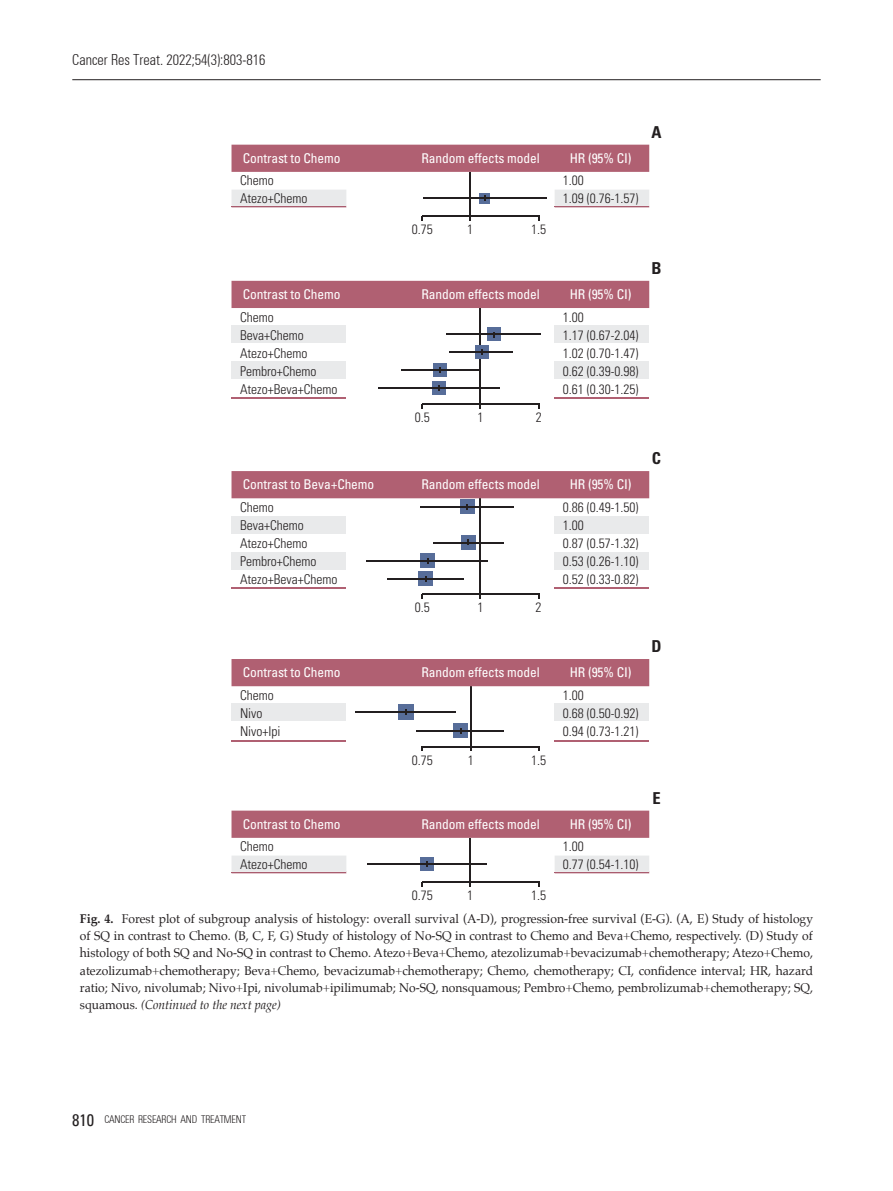
<style>
.page{position:relative;width:893px;height:1191px;background:#fff}
.page>*{position:absolute;margin:0;border:0;box-sizing:border-box;transform-origin:0 0}
.t1{font:700 condensed 16.5px "Univers";color:#231f20}
.t2{font:300 condensed 15px "Univers";color:#231f20;scale:.95 1}
.t3{font:300 condensed 13.5px/18px "Univers";color:#231f20}
.t4{font:condensed 13.5px/22.5px "Univers";letter-spacing:-.01em;color:#fff}
.t5{font:12.75px/17.2px "Palatino";color:#231f20;text-align:justify;scale:.95 1}
.t6{font:300 condensed 10.5px "Univers";letter-spacing:-.02em;color:#231f20;scale:.95 1}
.s1{font-weight:300;color:#231f20}
.s2{font-weight:400;color:#fff}
.s3{font-weight:700}
.s4{font-style:italic}
.s5{font-weight:400;font-size:16.5px}
</style>
<div class="page">
<hr style="left:72px;top:79px;width:749px;height:1px;background:#231f20">
<div style="left:420px;top:553px;width:15px;height:15px;background:#576d99"></div>
<hr style="left:366px;top:560px;width:122px;height:1px;background:#231f20">
<hr style="left:480px;top:308px;width:1px;height:101px;background:#231f20">
<div style="left:231px;top:326px;width:115px;height:17px;background:#e9eaeb"></div>
<div style="left:231px;top:362px;width:115px;height:17px;background:#e9eaeb"></div>
<div style="left:231px;top:281px;width:418px;height:27px;background:#b06072"></div>
<hr style="left:231px;top:397px;width:115px;height:2px;background:#b06072">
<div style="left:555px;top:326px;width:94px;height:17px;background:#e9eaeb"></div>
<div style="left:555px;top:362px;width:94px;height:17px;background:#e9eaeb"></div>
<hr style="left:555px;top:397px;width:94px;height:2px;background:#b06072">
<hr style="left:422px;top:403px;width:117px;height:2px;background:#231f20">
<div style="left:432px;top:381px;width:14px;height:14px;background:#576d99"></div>
<div style="left:433px;top:363px;width:14px;height:14px;background:#576d99"></div>
<div style="left:475px;top:345px;width:14px;height:14px;background:#576d99"></div>
<div style="left:487px;top:327px;width:14px;height:14px;background:#576d99"></div>
<hr style="left:450px;top:351px;width:63px;height:2px;background:#231f20">
<hr style="left:446px;top:333px;width:95px;height:2px;background:#231f20">
<hr style="left:401px;top:369px;width:79px;height:2px;background:#231f20">
<hr style="left:378px;top:387px;width:122px;height:2px;background:#231f20">
<hr style="left:480px;top:498px;width:1px;height:101px;background:#231f20">
<div style="left:231px;top:516px;width:115px;height:17px;background:#e9eaeb"></div>
<div style="left:231px;top:552px;width:115px;height:17px;background:#e9eaeb"></div>
<div style="left:231px;top:471px;width:418px;height:27px;background:#b06072"></div>
<hr style="left:231px;top:587px;width:115px;height:2px;background:#b06072">
<div style="left:555px;top:516px;width:94px;height:17px;background:#e9eaeb"></div>
<div style="left:555px;top:552px;width:94px;height:17px;background:#e9eaeb"></div>
<hr style="left:555px;top:587px;width:94px;height:2px;background:#b06072">
<hr style="left:422px;top:593px;width:117px;height:2px;background:#231f20">
<div style="left:461px;top:535px;width:15px;height:15px;background:#576d99"></div>
<div style="left:460px;top:499px;width:15px;height:15px;background:#576d99"></div>
<div style="left:418px;top:571px;width:15px;height:15px;background:#576d99"></div>
<hr style="left:433px;top:542px;width:71px;height:1px;background:#231f20">
<hr style="left:420px;top:506px;width:94px;height:1px;background:#231f20">
<hr style="left:387px;top:578px;width:77px;height:1px;background:#231f20">
<hr style="left:469px;top:172px;width:2px;height:49px;background:#231f20">
<div style="left:231px;top:145px;width:418px;height:27px;background:#b06072"></div>
<div style="left:231px;top:190px;width:115px;height:16px;background:#e9eaeb"></div>
<hr style="left:231px;top:206px;width:115px;height:1px;background:#a95c6e">
<div style="left:555px;top:190px;width:94px;height:16px;background:#e9eaeb"></div>
<hr style="left:555px;top:206px;width:94px;height:1px;background:#a95c6e">
<hr style="left:422px;top:215px;width:117px;height:2px;background:#231f20">
<div style="left:479px;top:193px;width:11px;height:10px;background:#576d99"></div>
<hr style="left:423px;top:197px;width:123px;height:2px;background:#231f20">
<hr style="left:470px;top:686px;width:2px;height:65px;background:#231f20">
<div style="left:231px;top:704px;width:115px;height:17px;background:#e9eaeb"></div>
<div style="left:231px;top:659px;width:418px;height:27px;background:#b06072"></div>
<hr style="left:231px;top:740px;width:115px;height:1px;background:#b06072">
<div style="left:555px;top:704px;width:94px;height:17px;background:#e9eaeb"></div>
<hr style="left:555px;top:740px;width:94px;height:1px;background:#b06072">
<hr style="left:422px;top:746px;width:117px;height:1px;background:#231f20">
<div style="left:398px;top:705px;width:16px;height:15px;background:#576d99"></div>
<div style="left:453px;top:723px;width:15px;height:14px;background:#576d99"></div>
<hr style="left:355px;top:711px;width:101px;height:2px;background:#231f20">
<hr style="left:469px;top:838px;width:2px;height:48px;background:#231f20">
<div style="left:231px;top:856px;width:115px;height:16px;background:#e9eaeb"></div>
<svg style="left:231px;top:810px;width:418px;height:28px;background:#b26476"></svg>
<hr style="left:231px;top:872px;width:115px;height:1px;background:#a95c6e">
<div style="left:555px;top:856px;width:94px;height:16px;background:#e9eaeb"></div>
<hr style="left:555px;top:872px;width:94px;height:1px;background:#a95c6e">
<hr style="left:422px;top:881px;width:117px;height:2px;background:#231f20">
<div style="left:420px;top:857px;width:14px;height:14px;background:#576d99"></div>
<hr style="left:368px;top:863px;width:119px;height:2px;background:#231f20">
<hr style="left:417px;top:729px;width:87px;height:2px;background:#231f20">
<p class="t2" style="left:72px;top:51px;width:205px">Cancer Res Treat. 2022;54(3):803-816</p>
<p class="t4" style="left:240px;top:146px;width:102px">Contrast to Chemo<br><span class="s1">Chemo</span></p>
<p class="t3" style="left:240px;top:189px;width:69px">Atezo+Chemo</p>
<p class="t4" style="left:240px;top:283px;width:102px">Contrast to Chemo<br><span class="s1">Chemo</span></p>
<p class="t3" style="left:240px;top:326px;width:99px">Beva+Chemo<br>Atezo+Chemo<br>Pembro+Chemo<br>Atezo+Beva+Chemo</p>
<p class="t4" style="left:240px;top:473px;width:136px">Contrast to Beva+Chemo<br><span class="s1">Chemo</span></p>
<p class="t3" style="left:240px;top:516px;width:99px">Beva+Chemo<br>Atezo+Chemo<br>Pembro+Chemo<br>Atezo+Beva+Chemo</p>
<p class="t4" style="left:240px;top:661px;width:102px">Contrast to Chemo<br><span class="s1">Chemo</span></p>
<p class="t3" style="left:240px;top:704px;width:42px">Nivo<br>Nivo+Ipi</p>
<p class="t4" style="left:240px;top:812px;width:102px">Contrast to Chemo<br><span class="s1">Chemo</span></p>
<p class="t3" style="left:240px;top:855px;width:69px">Atezo+Chemo</p>
<p class="t4" style="left:421px;top:146px;width:120px">Random effects model</p>
<p class="t4" style="left:563px;top:146px;width:70px;text-indent:7px">HR (95% CI)<br><span class="s1">1.00</span></p>
<p class="t3" style="left:563px;top:189px;width:77px">1.09 (0.76-1.57)</p>
<p class="t3" style="left:412px;top:220px;width:22px">0.75</p>
<p class="t3" style="left:467px;top:220px;width:7px">1</p>
<p class="t3" style="left:531px;top:220px;width:16px">1.5</p>
<p class="t4" style="left:421px;top:283px;width:120px">Random effects model</p>
<p class="t4" style="left:563px;top:283px;width:70px;text-indent:7px">HR (95% CI)<br><span class="s1">1.00</span></p>
<p class="t3" style="left:563px;top:326px;width:77px;text-align:justify">1.17 (0.67-2.04)<br>1.02 (0.70-1.47)<br>0.62 (0.39-0.98)<br>0.61 (0.30-1.25)</p>
<p class="t3" style="left:415px;top:408px;width:16px">0.5</p>
<p class="t3" style="left:477px;top:408px;width:7px">1</p>
<p class="t3" style="left:536px;top:408px;width:7px">2</p>
<p class="t4" style="left:421px;top:473px;width:120px">Random effects model</p>
<p class="t3" style="left:563px;top:473px;width:77px;line-height:22.5px;text-align:center"><span class="s2">HR (95% CI)<br></span>0.86 (0.49-1.50)</p>
<p class="t3" style="left:563px;top:516px;width:77px">1.00<br>0.87 (0.57-1.32)<br>0.53 (0.26-1.10)<br>0.52 (0.33-0.82)</p>
<p class="t3" style="left:415px;top:598px;width:16px">0.5</p>
<p class="t3" style="left:477px;top:598px;width:7px">1</p>
<p class="t3" style="left:535px;top:598px;width:7px">2</p>
<p class="t4" style="left:421px;top:661px;width:120px">Random effects model</p>
<p class="t4" style="left:563px;top:661px;width:70px;text-indent:7px">HR (95% CI)<br><span class="s1">1.00</span></p>
<p class="t3" style="left:563px;top:704px;width:77px">0.68 (0.50-0.92)<br>0.94 (0.73-1.21)</p>
<p class="t3" style="left:412px;top:750px;width:22px">0.75</p>
<p class="t3" style="left:468px;top:750px;width:7px">1</p>
<p class="t3" style="left:531px;top:750px;width:16px">1.5</p>
<p class="t4" style="left:421px;top:812px;width:120px">Random effects model</p>
<p class="t4" style="left:563px;top:812px;width:70px;text-indent:7px">HR (95% CI)<br><span class="s1">1.00</span></p>
<p class="t3" style="left:563px;top:855px;width:77px">0.77 (0.54-1.10)</p>
<p class="t3" style="left:412px;top:886px;width:22px">0.75</p>
<p class="t3" style="left:467px;top:886px;width:7px">1</p>
<p class="t3" style="left:531px;top:886px;width:16px">1.5</p>
<p class="t1" style="left:651px;top:121px;width:12px">A</p>
<p class="t1" style="left:651px;top:258px;width:12px">B</p>
<p class="t1" style="left:652px;top:448px;width:11px">C</p>
<p class="t1" style="left:651px;top:636px;width:12px">D</p>
<p class="t1" style="left:652px;top:787px;width:10px">E</p>
<p class="t5" style="left:80px;top:910px;width:773px"><span class="s3">Fig. 4.</span> Forest plot of subgroup analysis of histology: overall survival (A-D), progression-free survival (E-G). (A, E) Study of histology of SQ in contrast to Chemo. (B, C, F, G) Study of histology of No-SQ in contrast to Chemo and Beva+Chemo, respectively. (D) Study of histology of both SQ and No-SQ in contrast to Chemo. Atezo+Beva+Chemo, atezolizumab+bevacizumab+chemotherapy; Atezo+Chemo, atezolizumab+chemotherapy; Beva+Chemo, bevacizumab+chemotherapy; Chemo, chemotherapy; CI, confidence interval; HR, hazard ratio; Nivo, nivolumab; Nivo+Ipi, nivolumab+ipilimumab; No-SQ, nonsquamous; Pembro+Chemo, pembrolizumab+chemotherapy; SQ, squamous. <span class="s4">(Continued to the next page)</span></p>
<p class="t6" style="left:72px;top:1113px;width:184px"><span class="s5">810</span> CANCER RESEARCH AND TREATMENT</p>
</div>
